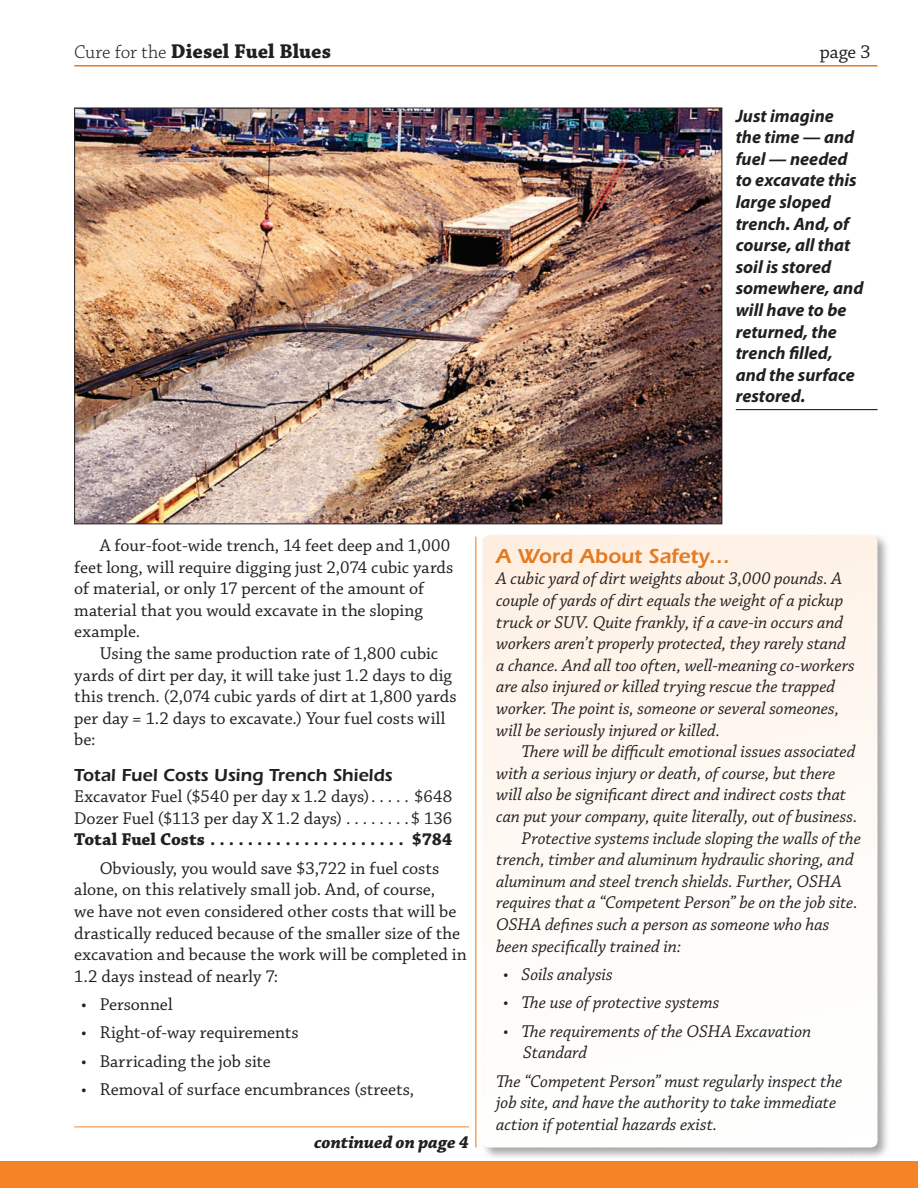
<style>
.page{position:relative;width:918px;height:1188px;background:#fff}
.page>*{position:absolute;margin:0;border:0;box-sizing:border-box;transform-origin:0 0}
.body_copy{font:700 21px "Chaparral Pro";color:#231f20}
.Subheads{font:600 21px "ITC Eras Std";color:#e37b23}
.body_copy-2{font:19.5px "Chaparral Pro";color:#231f20}
.body_copy-3{font:italic 18px/21.6px "Chaparral Pro";letter-spacing:-.005em;color:#231f20}
.body_copy-4{font:18px/21.6px "Chaparral Pro";color:#231f20}
.Cutlines{font:italic 700 18px/21.6px "Myriad Pro";color:#231f20}
.Bulleted_list{font:18px "Chaparral Pro";color:#231f20}
.Bulleted_list-2{font:italic 18px/21.6px "Chaparral Pro";letter-spacing:-.005em;color:#231f20}
.body_copy-5{font:700 18px "Chaparral Pro";color:#231f20}
.Subheads-2{font:600 18px "ITC Eras Std";letter-spacing:-.005em;color:#231f20}
.t1{font:italic 700 18px "Chaparral Pro";color:#231f20}
.s1{font-weight:300;font-size:19.5px}
</style>
<div class="page">
<hr style="left:74px;top:65px;width:804px;height:2px;background:#e37b23">
<div style="left:0;top:1161px;width:918px;height:27px;background:#f58427"></div>
<div style="left:480px;top:533px;width:411px;height:628px;background:#231f20;opacity:.4"></div>
<svg style="left:483px;top:535px;width:395px;height:613px"></svg>
<hr style="left:475px;top:537px;width:1px;height:611px;background:#f58427">
<img style="left:76px;top:110px;width:644px;height:412px">
<hr style="left:736px;top:409px;width:142px;height:1px;background:#231f20">
<hr style="left:74px;top:1126px;width:395px;height:1px;background:#f58427">
<p class="body_copy" style="left:74px;top:39px;width:258px"><span class="s1">Cure for the</span> Diesel Fuel Blues</p>
<p class="body_copy-2" style="left:820px;top:41px;width:53px">page 3</p>
<p class="Cutlines" style="left:736px;top:104px;width:129px">Just imagine the time — and fuel — needed to excavate this large sloped trench. And, of course, all that soil is stored somewhere, and will have to be returned, the trench filled, and the surface restored.</p>
<p class="body_copy-4" style="left:74px;top:535px;width:381px;text-indent:26px">A four-foot-wide trench, 14 feet deep and 1,000 feet long, will require digging just 2,074 cubic yards of material, or only 17 percent of the amount of material that you would excavate in the sloping example.</p>
<p class="body_copy-4" style="left:74px;top:643px;width:384px;text-indent:26px">Using the same production rate of 1,800 cubic yards of dirt per day, it will take just 1.2 days to dig this trench. (2,074 cubic yards of dirt at 1,800 yards per day = 1.2 days to excavate.) Your fuel costs will be:</p>
<p class="Subheads-2" style="left:74px;top:764px;width:320px">Total Fuel Costs Using Trench Shields</p>
<p class="body_copy-4" style="left:74px;top:786px;width:302px">Excavator Fuel ($540 per day x 1.2 days) .....</p>
<p class="body_copy-4" style="left:414px;top:786px;width:40px">$648</p>
<p class="body_copy-4" style="left:74px;top:808px;width:277px">Dozer Fuel ($113 per day X 1.2 days) .......</p>
<p class="body_copy-4" style="left:411px;top:808px;width:43px">$ 136</p>
<p class="body_copy-5" style="left:74px;top:829px;width:379px">Total Fuel Costs . . . . . . . . . . . . . . . . . . . . . $784</p>
<p class="body_copy-4" style="left:74px;top:858px;width:394px;text-indent:26px">Obviously, you would save $3,722 in fuel costs alone, on this relatively small job. And, of course,<br>we have not even considered other costs that will be drastically reduced because of the smaller size of the excavation and because the work will be completed in 1.2 days instead of nearly 7:</p>
<p class="Bulleted_list" style="left:81px;top:994px;width:93px">• Personnel</p>
<p class="Bulleted_list" style="left:81px;top:1023px;width:219px">• Right-of-way requirements</p>
<p class="Bulleted_list" style="left:81px;top:1051px;width:191px">• Barricading the job site</p>
<p class="Bulleted_list" style="left:81px;top:1079px;width:335px">• Removal of surface encumbrances (streets,</p>
<p class="t1" style="left:314px;top:1131px;width:157px">continued on page 4</p>
<p class="Subheads" style="left:496px;top:544px;width:235px">A Word About Safety…</p>
<p class="body_copy-3" style="left:496px;top:569px;width:360px">A cubic yard of dirt weights about 3,000 pounds. A couple of yards of dirt equals the weight of a pickup truck or SUV. Quite frankly, if a cave-in occurs and workers aren’t properly protected, they rarely stand a chance. And all too often, well-meaning co-workers are also injured or killed trying rescue the trapped worker. The point is, someone or several someones, will be seriously injured or killed.</p>
<p class="body_copy-3" style="left:496px;top:742px;width:363px;text-indent:25px">There will be difficult emotional issues associated with a serious injury or death, of course, but there will also be significant direct and indirect costs that can put your company, quite literally, out of business.</p>
<p class="body_copy-3" style="left:496px;top:828px;width:366px;text-indent:25px">Protective systems include sloping the walls of the trench, timber and aluminum hydraulic shoring, and aluminum and steel trench shields. Further, OSHA requires that a “Competent Person” be on the job site.<br>OSHA defines such a person as someone who has been specifically trained in:</p>
<p class="Bulleted_list-2" style="left:503px;top:964px;width:111px">• Soils analysis</p>
<p class="Bulleted_list-2" style="left:503px;top:993px;width:218px">• The use of protective systems</p>
<p class="Bulleted_list-2" style="left:523px;top:1021px;width:290px;text-indent:-20px">• The requirements of the OSHA Excavation<br>Standard</p>
<p class="body_copy-3" style="left:496px;top:1071px;width:348px">The “Competent Person” must regularly inspect the job site, and have the authority to take immediate action if potential hazards exist.</p>
</div>
